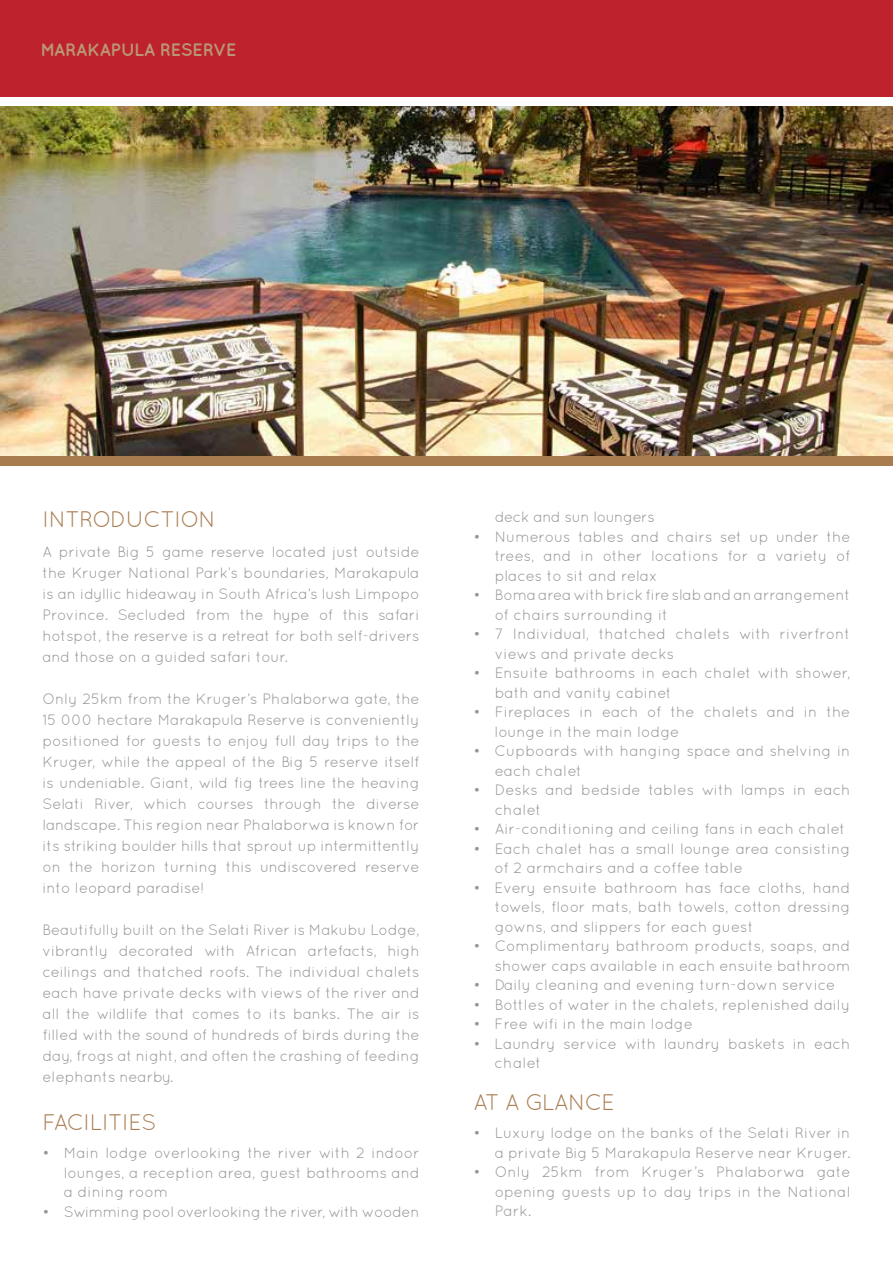
<style>
.page{position:relative;width:893px;height:1263px;background:#fff}
.page>*{position:absolute;margin:0;border:0;box-sizing:border-box;transform-origin:0 0}
.t1{font:22.5px "Quicksand";letter-spacing:-.025em;color:#a97c50}
.t2{font:700 18px "Quicksand";letter-spacing:-.025em;color:#ba9673}
.t3{font:15px/21px "Quicksand";color:#939598}
.t4{font:15px "Quicksand";letter-spacing:-.02em;color:#939598}
.t5{font:15px "Quicksand";letter-spacing:-.025em;color:#939598}
</style>
<div class="page">
<img style="left:0;top:107px;width:893px;height:349px">
<div style="left:0;top:456px;width:893px;height:9px;background:#a97c50"></div>
<div style="left:0;top:0;width:893px;height:96px;background:#be222c"></div>
<p class="t2" style="left:40px;top:39px;width:198px">MARAKAPULA RESERVE</p>
<h1 class="t1" style="left:43px;top:507px;width:175px">INTRODUCTION</h1>
<p class="t3" style="left:43px;top:541px;width:379px;text-align:justify">A private Big 5 game reserve located just outside the Kruger National Park’s boundaries, Marakapula is an idyllic hideaway in South Africa’s lush Limpopo Province. Secluded from the hype of this safari hotspot, the reserve is a retreat for both self-drivers and those on a guided safari tour.</p>
<p class="t3" style="left:43px;top:688px;width:379px;text-align:justify">Only 25km from the Kruger’s Phalaborwa gate, the 15 000 hectare Marakapula Reserve is conveniently positioned for guests to enjoy full day trips to the Kruger, while the appeal of the Big 5 reserve itself is undeniable. Giant, wild fig trees line the heaving Selati River, which courses through the diverse landscape. This region near Phalaborwa is known for its striking boulder hills that sprout up intermittently on the horizon turning this undiscovered reserve into leopard paradise!</p>
<p class="t3" style="left:43px;top:919px;width:379px;text-align:justify">Beautifully built on the Selati River is Makubu Lodge, vibrantly decorated with African artefacts, high ceilings and thatched roofs. The individual chalets each have private decks with views of the river and all the wildlife that comes to its banks. The air is filled with the sound of hundreds of birds during the day, frogs at night, and often the crashing of feeding elephants nearby.</p>
<h1 class="t1" style="left:43px;top:1109px;width:115px">FACILITIES</h1>
<p class="t3" style="left:64px;top:1143px;width:357px;line-height:19.5px;text-align:justify;text-indent:-21px">• Main lodge overlooking the river with 2 indoor lounges, a reception area, guest bathrooms and a dining room</p>
<p class="t4" style="left:43px;top:1203px;width:379px">• Swimming pool overlooking the river, with wooden</p>
<p class="t5" style="left:495px;top:508px;width:162px">deck and sun loungers</p>
<p class="t3" style="left:495px;top:527px;width:357px;line-height:19.5px;text-align:justify;text-indent:-21px">• Numerous tables and chairs set up under the trees, and in other locations for a variety of places to sit and relax</p>
<p class="t3" style="left:495px;top:585px;width:357px;line-height:19.5px;text-indent:-21px">• Bomaareawithbrick fireslabandanarrangement of chairs surrounding it</p>
<p class="t3" style="left:495px;top:624px;width:357px;line-height:19.5px;text-indent:-21px">• 7 Individual, thatched chalets with riverfront views and private decks</p>
<p class="t3" style="left:495px;top:663px;width:357px;line-height:19.5px;text-indent:-21px">• Ensuite bathrooms in each chalet with shower, bath and vanity cabinet</p>
<p class="t3" style="left:495px;top:702px;width:357px;line-height:19.5px;text-indent:-21px">• Fireplaces in each of the chalets and in the lounge in the main lodge</p>
<p class="t3" style="left:495px;top:741px;width:357px;line-height:19.5px;text-indent:-21px">• Cupboards with hanging space and shelving in each chalet</p>
<p class="t3" style="left:495px;top:780px;width:357px;line-height:19.5px;text-indent:-21px">• Desks and bedside tables with lamps in each chalet</p>
<p class="t3" style="left:473px;top:818px;width:374px">• Air-conditioning and ceiling fans in each chalet</p>
<p class="t3" style="left:495px;top:839px;width:357px;line-height:19.5px;text-indent:-21px">• Each chalet has a small lounge area consisting of 2 armchairs and a coffee table</p>
<p class="t3" style="left:495px;top:878px;width:357px;line-height:19.5px;text-align:justify;text-indent:-21px">• Every ensuite bathroom has face cloths, hand towels, floor mats, bath towels, cotton dressing gowns, and slippers for each guest</p>
<p class="t3" style="left:473px;top:936px;width:379px;line-height:19.5px;text-align:right">• Complimentary bathroom products, soaps, and shower caps available in each ensuite bathroom</p>
<p class="t3" style="left:473px;top:974px;width:363px">• Daily cleaning and evening turn-down service</p>
<p class="t3" style="left:473px;top:994px;width:378px">• Bottles of water in the chalets, replenished daily</p>
<p class="t3" style="left:473px;top:1013px;width:221px">• Free wifi in the main lodge</p>
<p class="t3" style="left:495px;top:1034px;width:357px;line-height:19.5px;text-indent:-21px">• Laundry service with laundry baskets in each chalet</p>
<h1 class="t1" style="left:473px;top:1089px;width:143px">AT A GLANCE</h1>
<p class="t3" style="left:473px;top:1123px;width:379px;line-height:19.5px;text-align:right">• Luxury lodge on the banks of the Selati River in a private Big 5 Marakapula Reserve near Kruger.</p>
<p class="t3" style="left:495px;top:1162px;width:357px;line-height:19.5px;text-align:justify;text-indent:-21px">• Only 25km from Kruger’s Phalaborwa gate opening guests up to day trips in the National Park.</p>
</div>
